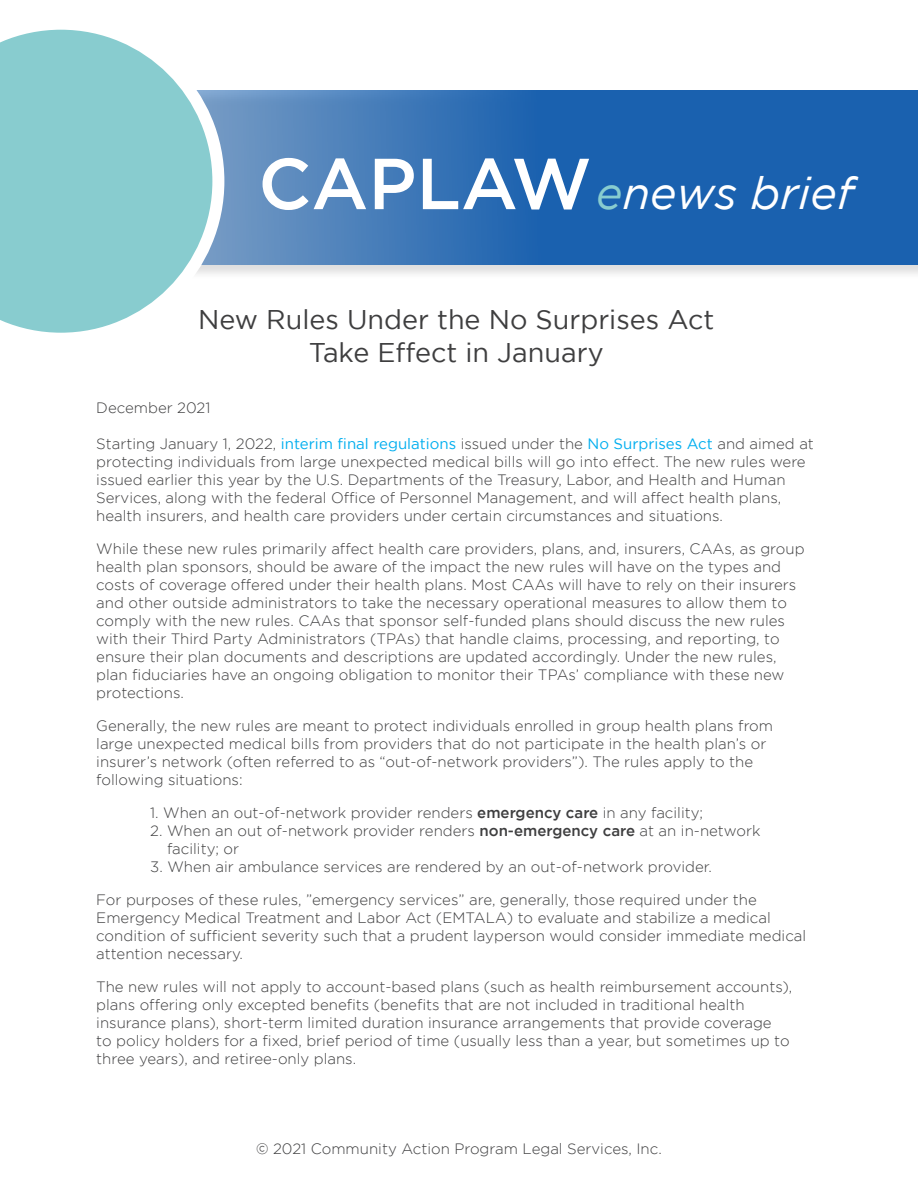
<style>
.page{position:relative;width:918px;height:1188px;background:#fff}
.page>*{position:absolute;margin:0;border:0;box-sizing:border-box;transform-origin:0 0}
.t1{font:italic 45px "Gotham";color:#fff}
.t2{font:27px/32.4px "Gotham";color:#3e3e3f;text-align:center}
.t3{font:300 15px/18px "Gotham";color:#3e3e3f}
.s1{font-weight:500;font-style:normal;font-size:72px}
.s2{color:#88cccf}
.s3{font-weight:400;color:#00aeef}
.s4{font-weight:500}
</style>
<div class="page">
<div style="left:0;top:89px;width:918px;height:191px;background:#231f20;opacity:.15"></div>
<svg style="left:224px;top:90px;width:694px;height:175px;background:#2e6db3"></svg>
<svg style="left:0;top:29px;width:224px;height:304px"></svg>
<p class="t1" style="left:258px;top:168px;width:597px"><span class="s1">CAPLAW</span><span class="s2">e</span>news brief</p>
<p class="t2" style="left:198px;top:303px;width:518px">New Rules Under the No Surprises Act<br>Take Effect in January</p>
<p class="t3" style="left:96px;top:398px;width:116px">December 2021</p>
<p class="t3" style="left:96px;top:434px;width:719px">Starting January 1, 2022, <span class="s3">interim final regulations</span> issued under the <span class="s3">No Surprises Act</span> and aimed at protecting individuals from large unexpected medical bills will go into effect. The new rules were issued earlier this year by the U.S. Departments of the Treasury, Labor, and Health and Human Services, along with the federal Office of Personnel Management, and will affect health plans, health insurers, and health care providers under certain circumstances and situations.</p>
<p class="t3" style="left:96px;top:539px;width:710px">While these new rules primarily affect health care providers, plans, and, insurers, CAAs, as group health plan sponsors, should be aware of the impact the new rules will have on the types and costs of coverage offered under their health plans. Most CAAs will have to rely on their insurers and other outside administrators to take the necessary operational measures to allow them to comply with the new rules. CAAs that sponsor self-funded plans should discuss the new rules with their Third Party Administrators (TPAs) that handle claims, processing, and reporting, to ensure their plan documents and descriptions are updated accordingly. Under the new rules, plan fiduciaries have an ongoing obligation to monitor their TPAs’ compliance with these new protections.</p>
<p class="t3" style="left:96px;top:716px;width:678px">Generally, the new rules are meant to protect individuals enrolled in group health plans from large unexpected medical bills from providers that do not participate in the health plan’s or insurer’s network (often referred to as “out-of-network providers”). The rules apply to the following situations:</p>
<p class="t3" style="left:150px;top:803px;width:554px">1. When an out-of-network provider renders <span class="s4">emergency care</span> in any facility;</p>
<p class="t3" style="left:167px;top:821px;width:595px;text-indent:-17px">2. When an out of-network provider renders <span class="s4">non-emergency care</span> at an in-network facility; or</p>
<p class="t3" style="left:150px;top:857px;width:563px">3. When air ambulance services are rendered by an out-of-network provider.</p>
<p class="t3" style="left:96px;top:890px;width:711px">For purposes of these rules, ”emergency services” are, generally, those required under the Emergency Medical Treatment and Labor Act (EMTALA) to evaluate and stabilize a medical condition of sufficient severity such that a prudent layperson would consider immediate medical attention necessary.</p>
<p class="t3" style="left:96px;top:977px;width:698px">The new rules will not apply to account-based plans (such as health reimbursement accounts), plans offering only excepted benefits (benefits that are not included in traditional health insurance plans), short-term limited duration insurance arrangements that provide coverage<br>to policy holders for a fixed, brief period of time (usually less than a year, but sometimes up to three years), and retiree-only plans.</p>
<p class="t3" style="left:256px;top:1139px;width:407px">© 2021 Community Action Program Legal Services, Inc.</p>
</div>
